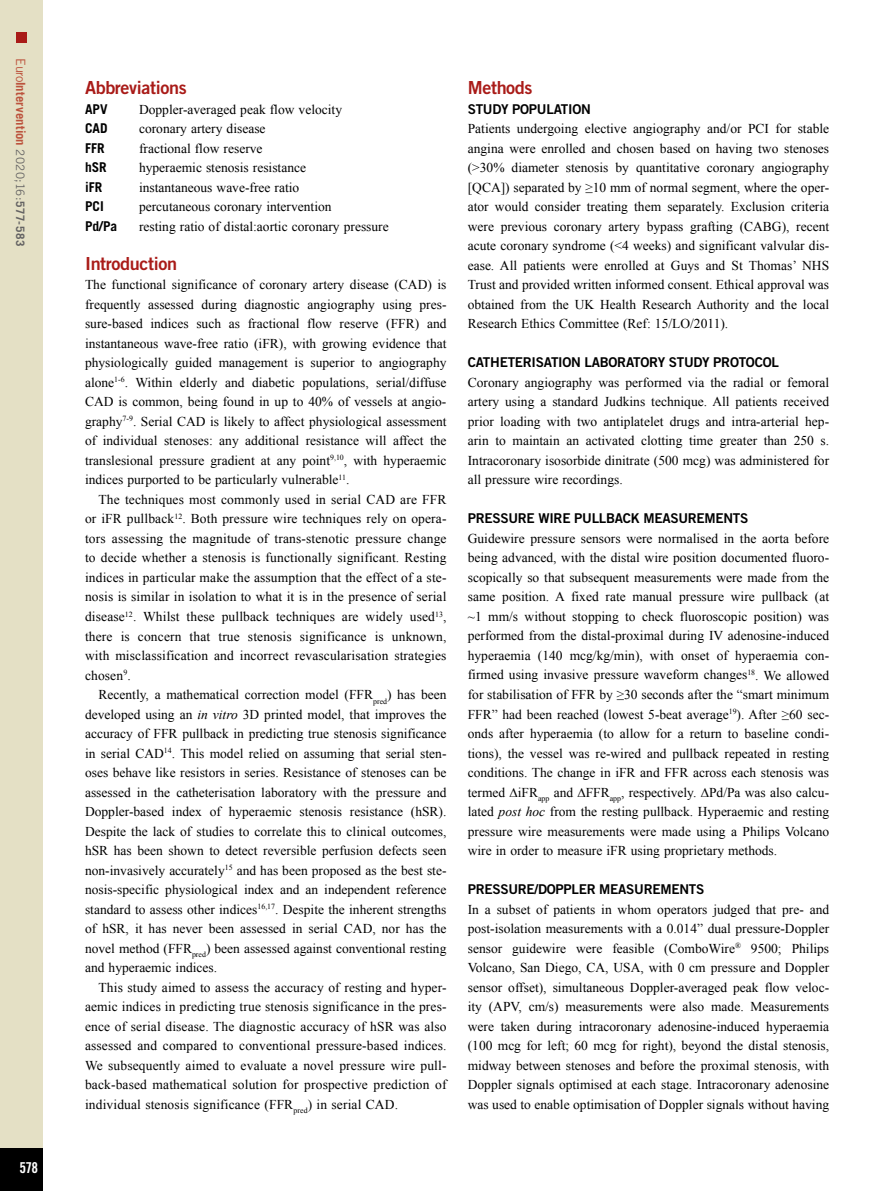
<style>
.page{position:relative;width:893px;height:1191px;background:#fff}
.page>*{position:absolute;margin:0;border:0;box-sizing:border-box;transform-origin:0 0}
.t1{font:18px "Trade Gothic LT Std Bd 2";letter-spacing:-.02em;color:#a91b18}
.t2{font:15px "Trade Gothic LT Std Bd Cn 20";color:#fff}
.t3{font:13.5px/19.5px "Times New Roman";color:#000;text-align:justify}
.t4{font:13.5px "Trade Gothic LT Std Bd 2";letter-spacing:-.02em;color:#000}
.t5{font:700 13.5px "Trade Gothic LT Std";color:#000}
.t6{font:700 12.75px "Trade Gothic LT Std";letter-spacing:.005em;color:#bc533d}
.s1{font-weight:400}
.s2{font-weight:400;font-size:11.7px;color:#646363}
.s3{font-size:11.7px;color:#646363}
.s4{font-style:italic}
</style>
<div class="page">
<div style="left:0;top:0;width:43px;height:1191px;background:#e4e0c5"></div>
<div style="left:0;top:1148px;width:43px;height:43px;background:#000"></div>
<div style="left:16px;top:32px;width:10px;height:10px;background:#a91b18"></div>
<p class="t6" style="left:29px;top:58px;width:189px;rotate:90deg"><span class="s1">Euro</span>Intervention <span class="s2">2020;16:</span><span class="s3">577-583</span></p>
<p class="t2" style="left:20px;top:1158px;width:20px">578</p>
<h1 class="t1" style="left:85px;top:77px;width:103px">Abbreviations</h1>
<p class="t5" style="left:85px;top:101px;width:24px">APV</p>
<p class="t3" style="left:139px;top:99px;width:205px">Doppler-averaged peak flow velocity</p>
<p class="t5" style="left:85px;top:120px;width:24px">CAD</p>
<p class="t3" style="left:139px;top:119px;width:128px">coronary artery disease</p>
<p class="t5" style="left:85px;top:140px;width:21px">FFR</p>
<p class="t3" style="left:139px;top:138px;width:125px">fractional flow reserve</p>
<p class="t5" style="left:85px;top:159px;width:23px">hSR</p>
<p class="t3" style="left:139px;top:158px;width:169px">hyperaemic stenosis resistance</p>
<p class="t5" style="left:85px;top:179px;width:19px">iFR</p>
<p class="t3" style="left:139px;top:177px;width:162px">instantaneous wave-free ratio</p>
<p class="t5" style="left:85px;top:198px;width:20px">PCI</p>
<p class="t3" style="left:139px;top:197px;width:194px">percutaneous coronary intervention</p>
<p class="t5" style="left:85px;top:218px;width:34px">Pd/Pa</p>
<p class="t3" style="left:139px;top:216px;width:251px">resting ratio of distal:aortic coronary pressure</p>
<h1 class="t1" style="left:85px;top:252px;width:94px">Introduction</h1>
<p class="t3" style="left:85px;top:275px;width:363px">The functional significance of coronary artery disease (CAD) is frequently assessed during diagnostic angiography using pres&shy;sure-based indices such as fractional flow reserve (FFR) and instantaneous wave-free ratio (iFR), with growing evidence that physiologically guided management is superior to angiography alone<sup>1-6</sup>. Within elderly and diabetic populations, serial/diffuse CAD is common, being found in up to 40% of vessels at angio&shy;graphy<sup>7-9</sup>. Serial CAD is likely to affect physiological assessment of individual stenoses: any additional resistance will affect the translesional pressure gradient at any point<sup>9,10</sup>, with hyperaemic indices purported to be particularly vulnerable<sup>11</sup>.</p>
<p class="t3" style="left:85px;top:489px;width:363px;text-indent:14px">The techniques most commonly used in serial CAD are FFR or iFR pullback<sup>12</sup>. Both pressure wire techniques rely on opera&shy;tors assessing the magnitude of trans-stenotic pressure change to decide whether a stenosis is functionally significant. Resting indices in particular make the assumption that the effect of a ste&shy;nosis is similar in isolation to what it is in the presence of serial disease<sup>12</sup>. Whilst these pullback techniques are widely used<sup>13</sup>, there is concern that true stenosis significance is unknown, with misclassification and incorrect revascularisation strategies chosen<sup>9</sup>.</p>
<p class="t3" style="left:85px;top:684px;width:363px;text-indent:14px">Recently, a mathematical correction model (FFR<sub>pred</sub>) has been developed using an <span class="s4">in vitro</span> 3D printed model, that improves the accuracy of FFR pullback in predicting true stenosis significance in serial CAD<sup>14</sup>. This model relied on assuming that serial sten&shy;oses behave like resistors in series. Resistance of stenoses can be assessed in the catheterisation laboratory with the pressure and Doppler-based index of hyperaemic stenosis resistance (hSR).<br>Despite the lack of studies to correlate this to clinical outcomes, hSR has been shown to detect reversible perfusion defects seen non-invasively accurately<sup>15</sup> and has been proposed as the best ste&shy;nosis-specific physiological index and an independent reference standard to assess other indices<sup>16,17</sup>. Despite the inherent strengths of hSR, it has never been assessed in serial CAD, nor has the novel method (FFR<sub>pred</sub>) been assessed against conventional resting and hyperaemic indices.</p>
<p class="t3" style="left:85px;top:977px;width:363px;text-indent:14px">This study aimed to assess the accuracy of resting and hyper&shy;aemic indices in predicting true stenosis significance in the pres&shy;ence of serial disease. The diagnostic accuracy of hSR was also assessed and compared to conventional pressure-based indices.<br>We subsequently aimed to evaluate a novel pressure wire pull&shy;back-based mathematical solution for prospective prediction of individual stenosis significance (FFR<sub>pred</sub>) in serial CAD.</p>
<h1 class="t1" style="left:468px;top:77px;width:66px">Methods</h1>
<p class="t4" style="left:468px;top:101px;width:125px">STUDY POPULATION</p>
<p class="t3" style="left:468px;top:119px;width:363px">Patients undergoing elective angiography and/or PCI for stable angina were enrolled and chosen based on having two stenoses (&gt;30% diameter stenosis by quantitative coronary angiography [QCA]) separated by ≥10 mm of normal segment, where the oper&shy;ator would consider treating them separately. Exclusion criteria were previous coronary artery bypass grafting (CABG), recent acute coronary syndrome (&lt;4 weeks) and significant valvular dis&shy;ease. All patients were enrolled at Guys and St Thomas’ NHS Trust and provided written informed consent. Ethical approval was obtained from the UK Health Research Authority and the local Research Ethics Committee (Ref: 15/LO/2011).</p>
<p class="t4" style="left:468px;top:354px;width:313px">CATHETERISATION LABORATORY STUDY PROTOCOL</p>
<p class="t3" style="left:468px;top:372px;width:363px">Coronary angiography was performed via the radial or femoral artery using a standard Judkins technique. All patients received prior loading with two antiplatelet drugs and intra-arterial hep&shy;arin to maintain an activated clotting time greater than 250 s.<br>Intracoronary isosorbide dinitrate (500 mcg) was administered for all pressure wire recordings.</p>
<p class="t4" style="left:468px;top:510px;width:282px">PRESSURE WIRE PULLBACK MEASUREMENTS</p>
<p class="t3" style="left:468px;top:528px;width:363px">Guidewire pressure sensors were normalised in the aorta before being advanced, with the distal wire position documented fluoro&shy;scopically so that subsequent measurements were made from the same position. A fixed rate manual pressure wire pullback (at ~1 mm/s without stopping to check fluoroscopic position) was performed from the distal-proximal during IV adenosine-induced hyperaemia (140 mcg/kg/min), with onset of hyperaemia con&shy;firmed using invasive pressure waveform changes<sup>18</sup>. We allowed for stabilisation of FFR by ≥30 seconds after the “smart minimum FFR” had been reached (lowest 5-beat average<sup>19</sup>). After ≥60 sec&shy;onds after hyperaemia (to allow for a return to baseline condi&shy;tions), the vessel was re-wired and pullback repeated in resting conditions. The change in iFR and FFR across each stenosis was termed ∆iFR<sub>app</sub> and ∆FFR<sub>app</sub>, respectively. ∆Pd/Pa was also calcu&shy;lated <span class="s4">post hoc</span> from the resting pullback. Hyperaemic and resting pressure wire measurements were made using a Philips Volcano wire in order to measure iFR using proprietary methods.</p>
<p class="t4" style="left:468px;top:881px;width:238px">PRESSURE/DOPPLER MEASUREMENTS</p>
<p class="t3" style="left:468px;top:899px;width:363px">In a subset of patients in whom operators judged that pre- and post-isolation measurements with a 0.014” dual pressure-Doppler sensor guidewire were feasible (ComboWire<sup>®</sup> 9500; Philips Volcano, San Diego, CA, USA, with 0 cm pressure and Doppler sensor offset), simultaneous Doppler-averaged peak flow veloc&shy;ity (APV, cm/s) measurements were also made. Measurements were taken during intracoronary adenosine-induced hyperaemia (100 mcg for left; 60 mcg for right), beyond the distal stenosis, midway between stenoses and before the proximal stenosis, with Doppler signals optimised at each stage. Intracoronary adenosine was used to enable optimisation of Doppler signals without having</p>
</div>
